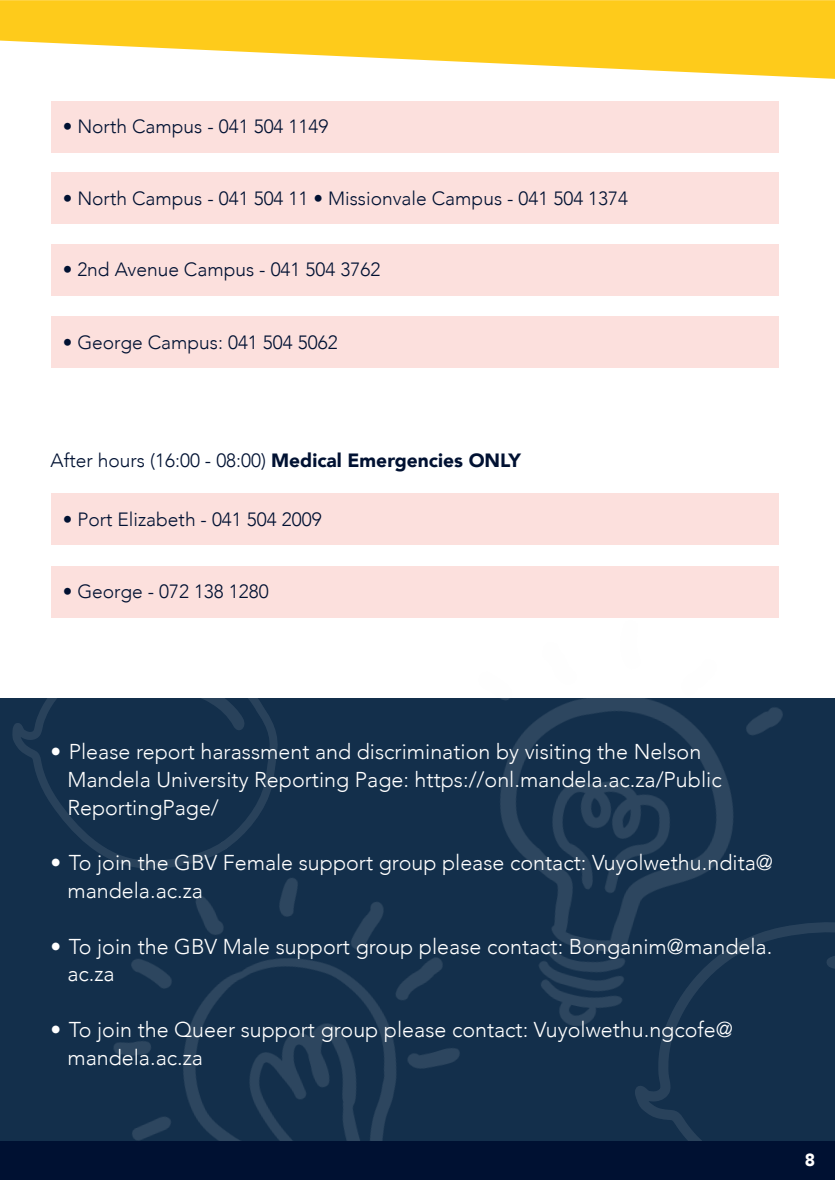
<style>
.page{position:relative;width:835px;height:1180px;background:#fff}
.page>*{position:absolute;margin:0;border:0;box-sizing:border-box;transform-origin:0 0}
.t1{font:300 21.45px "Avenir";color:#fff}
.t2{font:300 19.18px "Avenir";color:#001132}
.t3{font:900 17.5px "Avenir";color:#fff}
.s1{font-weight:900}
</style>
<div class="page">
<img style="left:0;top:748px;width:318px;height:393px">
<div style="left:0;top:1141px;width:834px;height:39px;background:#001132"></div>
<svg style="left:0;top:0;width:834px;height:79px;fill:#fecb1b"></svg>
<div style="left:51px;top:102px;width:727px;height:51px;background:#fce0dd"></div>
<div style="left:51px;top:173px;width:727px;height:51px;background:#fce0dd"></div>
<div style="left:51px;top:244px;width:727px;height:51px;background:#fce0dd"></div>
<div style="left:51px;top:317px;width:727px;height:51px;background:#fce0dd"></div>
<div style="left:51px;top:494px;width:727px;height:51px;background:#fce0dd"></div>
<div style="left:51px;top:566px;width:727px;height:51px;background:#fce0dd"></div>
<svg style="left:8px;top:698px;width:275px;height:177px;background:#14304c"></svg>
<svg style="left:193px;top:698px;width:52px;height:36px;background:#18344f"></svg>
<img style="left:318px;top:502px;width:516px;height:639px">
<p class="t2" style="left:63px;top:115px;width:267px">• North Campus - 041 504 1149</p>
<p class="t2" style="left:63px;top:187px;width:567px">• North Campus - 041 504 11 • Missionvale Campus - 041 504 1374</p>
<p class="t2" style="left:63px;top:258px;width:319px">• 2nd Avenue Campus - 041 504 3762</p>
<p class="t2" style="left:63px;top:330px;width:276px">• George Campus: 041 504 5062</p>
<p class="t2" style="left:51px;top:449px;width:471px">After hours (16:00 - 08:00) <span class="s1">Medical Emergencies ONLY</span></p>
<p class="t2" style="left:63px;top:507px;width:260px">• Port Elizabeth - 041 504 2009</p>
<p class="t2" style="left:63px;top:580px;width:207px">• George - 072 138 1280</p>
<p class="t1" style="left:51px;top:739px;width:652px">• Please report harassment and discrimination by visiting the Nelson</p>
<p class="t1" style="left:67px;top:767px;width:655px">Mandela University Reporting Page: https://onl.mandela.ac.za/Public</p>
<p class="t1" style="left:67px;top:794px;width:153px">ReportingPage/</p>
<p class="t1" style="left:51px;top:850px;width:723px">• To join the GBV Female support group please contact: Vuyolwethu.ndita@</p>
<p class="t1" style="left:67px;top:878px;width:137px">mandela.ac.za</p>
<p class="t1" style="left:51px;top:933px;width:723px">• To join the GBV Male support group please contact: Bonganim@mandela.</p>
<p class="t1" style="left:67px;top:961px;width:49px">ac.za</p>
<p class="t1" style="left:51px;top:1017px;width:683px">• To join the Queer support group please contact: Vuyolwethu.ngcofe@</p>
<p class="t1" style="left:67px;top:1044px;width:137px">mandela.ac.za</p>
<p class="t3" style="left:804px;top:1145px;width:12px">8</p>
</div>
